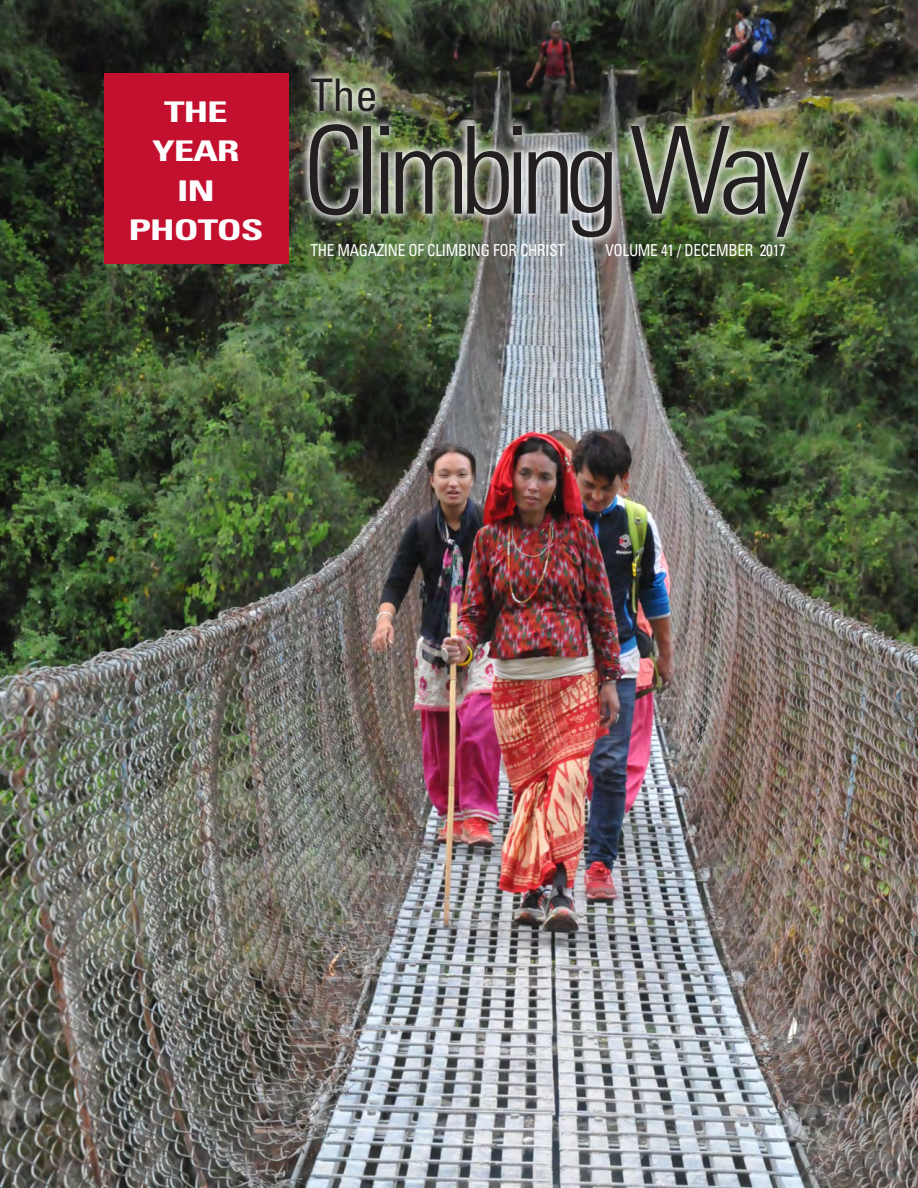
<style>
.page{position:relative;width:918px;height:1188px;background:#fff}
.page>*{position:absolute;margin:0;border:0;box-sizing:border-box;transform-origin:0 0}
.t1{font:300 condensed 121.5px "Univers";letter-spacing:-.08em;color:#231f20}
.t2{font:condensed 45px "Univers";color:#231f20}
.t3{font:700 condensed 28.5px "Univers";letter-spacing:-.03em;color:#fff;scale:1.44 1}
.t4{font:condensed 16.5px "Univers";letter-spacing:-.02em;color:#fff;scale:.92 1}
</style>
<div class="page">
<img style="left:0;top:0;width:918px;height:1188px">
<img style="left:297px;top:66px;width:524px;height:184px">
<div style="left:300px;top:115px;width:518px;height:131px;background:#fff;opacity:.75"></div>
<div style="left:302px;top:69px;width:83px;height:51px;background:#fff;opacity:.75"></div>
<div style="left:104px;top:74px;width:184px;height:190px;background:#c3102f"></div>
<p class="t3" style="left:164px;top:94px;width:46px">THE</p>
<p class="t3" style="left:152px;top:134px;width:62px">YEAR</p>
<p class="t3" style="left:177px;top:173px;width:28px">IN</p>
<p class="t3" style="left:128px;top:213px;width:95px">PHOTOS</p>
<p class="t2" style="left:310px;top:66px;width:69px">The</p>
<p class="t1" style="left:303px;top:98px;width:509px">Climbing Way</p>
<p class="t4" style="left:310px;top:240px;width:278px">THE MAGAZINE OF CLIMBING FOR CHRIST</p>
<p class="t4" style="left:605px;top:240px;width:198px">VOLUME 41 / DECEMBER 2017</p>
</div>
